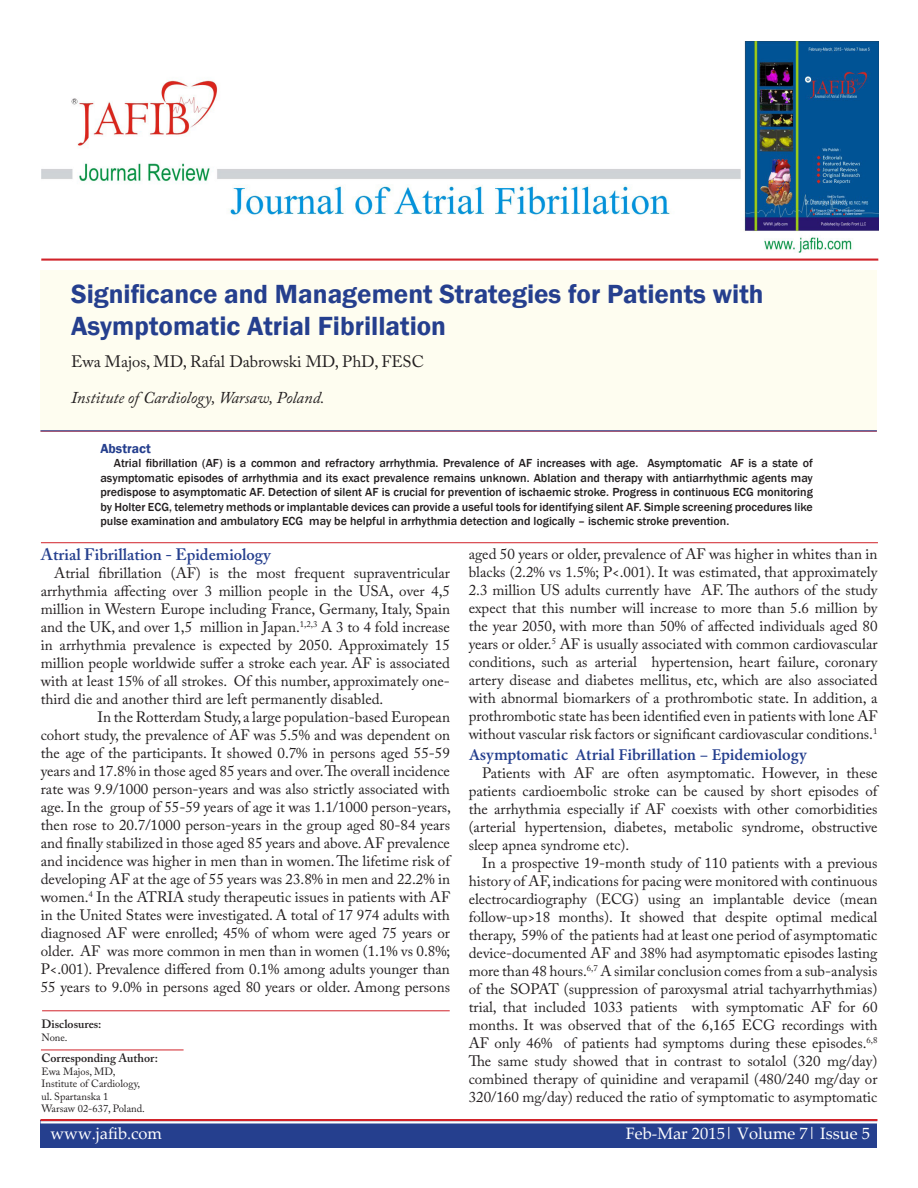
<style>
.page{position:relative;width:918px;height:1188px;background:#fff}
.page>*{position:absolute;margin:0;border:0;box-sizing:border-box;transform-origin:0 0}
._05_Article_Title{font:600 27px/32.4px "Franklin Gothic";color:#253f8e}
._10_Body_Text{font:600 16.5px "Minion Pro";color:#253f8e}
.white_header_for_blu{font:16.5px "Palatino Linotype";color:#fff}
._06_Author_block{font:16.5px "Adobe Caslon Pro";color:#231f20}
._07_Author_Affiliati{font:italic 16.5px "Adobe Caslon Pro";color:#231f20}
._11_Body_Header{font:600 16.5px "Adobe Caslon Pro";color:#253f8e}
._10_Body_Text-2{font:15px/18px "Adobe Caslon Pro";color:#231f20;text-align:justify}
._08_Abstract_Header{font:600 13.5px "Franklin Gothic";color:#253f8e}
._09_Abstract_Body{font:500 12px/14.4px "Franklin Gothic";color:#231f20;text-align:justify}
._13_small_text_for_h{font:600 12px "Adobe Caslon Pro";color:#231f20}
._14_Small_text_heade{font:600 12px "Adobe Caslon Pro";color:#231f20}
._13_small_text_for_h-2{font:10.5px "Adobe Caslon Pro";color:#231f20}
</style>
<div class="page">
<div style="left:40px;top:1120px;width:838px;height:28px;background:#253f8e"></div>
<hr style="left:40px;top:1119px;width:838px;height:2px;background:#d1232a">
<hr style="left:40px;top:1121px;width:838px;height:3px;background:#fff">
<div style="left:40px;top:270px;width:838px;height:160px;background:#fefdf0"></div>
<hr style="left:41px;top:542px;width:837px;height:1px;background:#d1232a">
<hr style="left:40px;top:431px;width:837px;height:1px;background:#253f8e">
<hr style="left:41px;top:259px;width:837px;height:2px;background:#d1232a">
<hr style="left:42px;top:1011px;width:408px;height:1px;background:#d1232a">
<hr style="left:41px;top:1050px;width:143px;height:1px;background:#d1232a">
<img style="left:42px;top:41px;width:836px;height:212px">
<p class="_05_Article_Title" style="left:71px;top:278px;width:694px">Significance and Management Strategies for Patients with<br>Asymptomatic Atrial Fibrillation</p>
<p class="_06_Author_block" style="left:71px;top:351px;width:354px">Ewa Majos, MD, Rafal Dabrowski MD, PhD, FESC</p>
<p class="_07_Author_Affiliati" style="left:71px;top:388px;width:255px">Institute of Cardiology, Warsaw, Poland.</p>
<p class="_08_Abstract_Header" style="left:100px;top:440px;width:52px">Abstract</p>
<p class="_09_Abstract_Body" style="left:100px;top:456px;width:714px;text-indent:14px">Atrial fibrillation (AF) is a common and refractory arrhythmia. Prevalence of AF increases with age. Asymptomatic AF is a state of asymptomatic episodes of arrhythmia and its exact prevalence remains unknown. Ablation and therapy with antiarrhythmic agents may predispose to asymptomatic AF. Detection of silent AF is crucial for prevention of ischaemic stroke. Progress in continuous ECG monitoring by Holter ECG, telemetry methods or implantable devices can provide a useful tools for identifying silent AF. Simple screening procedures like pulse examination and ambulatory ECG may be helpful in arrhythmia detection and logically – ischemic stroke prevention.</p>
<p class="_11_Body_Header" style="left:41px;top:545px;width:232px">Atrial Fibrillation - Epidemiology</p>
<p class="_10_Body_Text-2" style="left:41px;top:564px;width:411px;text-indent:14px">Atrial fibrillation (AF) is the most frequent supraventricular arrhythmia affecting over 3 million people in the USA, over 4,5 million in Western Europe including France, Germany, Italy, Spain and the UK, and over 1,5 million in Japan.<sup>1,2,3</sup> A 3 to 4 fold increase in arrhythmia prevalence is expected by 2050. Approximately 15 million people worldwide suffer a stroke each year. AF is associated with at least 15% of all strokes. Of this number, approximately one&shy;third die and another third are left permanently disabled.</p>
<p class="_10_Body_Text-2" style="left:41px;top:708px;width:412px;text-indent:57px">In the Rotterdam Study, a large population-based European cohort study, the prevalence of AF was 5.5% and was dependent on the age of the participants. It showed 0.7% in persons aged 55-59 years and 17.8% in those aged 85 years and over. The overall incidence rate was 9.9/1000 person-years and was also strictly associated with age. In the group of 55-59 years of age it was 1.1/1000 person-years, then rose to 20.7/1000 person-years in the group aged 80-84 years and finally stabilized in those aged 85 years and above. AF prevalence and incidence was higher in men than in women. The lifetime risk of developing AF at the age of 55 years was 23.8% in men and 22.2% in women.<sup>4</sup> In the ATRIA study therapeutic issues in patients with AF in the United States were investigated. A total of 17 974 adults with diagnosed AF were enrolled; 45% of whom were aged 75 years or older. AF was more common in men than in women (1.1% vs 0.8%; P&lt;.001). Prevalence differed from 0.1% among adults younger than 55 years to 9.0% in persons aged 80 years or older. Among persons</p>
<p class="_10_Body_Text-2" style="left:469px;top:545px;width:410px">aged 50 years or older, prevalence of AF was higher in whites than in blacks (2.2% vs 1.5%; P&lt;.001). It was estimated, that approximately 2.3 million US adults currently have AF. The authors of the study expect that this number will increase to more than 5.6 million by the year 2050, with more than 50% of affected individuals aged 80 years or older.<sup>5</sup> AF is usually associated with common cardiovascular conditions, such as arterial hypertension, heart failure, coronary artery disease and diabetes mellitus, etc, which are also associated with abnormal biomarkers of a prothrombotic state. In addition, a prothrombotic state has been identified even in patients with lone AF without vascular risk factors or significant cardiovascular conditions.<sup>1</sup></p>
<p class="_10_Body_Text" style="left:469px;top:743px;width:340px">Asymptomatic Atrial Fibrillation – Epidemiology</p>
<p class="_10_Body_Text-2" style="left:469px;top:764px;width:410px;text-indent:14px">Patients with AF are often asymptomatic. However, in these patients cardioembolic stroke can be caused by short episodes of the arrhythmia especially if AF coexists with other comorbidities (arterial hypertension, diabetes, metabolic syndrome, obstructive sleep apnea syndrome etc).</p>
<p class="_10_Body_Text-2" style="left:469px;top:854px;width:410px;text-indent:14px">In a prospective 19-month study of 110 patients with a previous history of AF, indications for pacing were monitored with continuous electrocardiography (ECG) using an implantable device (mean follow-up&gt;18 months). It showed that despite optimal medical therapy, 59% of the patients had at least one period of asymptomatic device-documented AF and 38% had asymptomatic episodes lasting more than 48 hours.<sup>6,7</sup> A similar conclusion comes from a sub-analysis of the SOPAT (suppression of paroxysmal atrial tachyarrhythmias) trial, that included 1033 patients with symptomatic AF for 60 months. It was observed that of the 6,165 ECG recordings with AF only 46% of patients had symptoms during these episodes.<sup>6,8<br></sup>The same study showed that in contrast to sotalol (320 mg/day) combined therapy of quinidine and verapamil (480/240 mg/day or 320/160 mg/day) reduced the ratio of symptomatic to asymptomatic</p>
<p class="_14_Small_text_heade" style="left:42px;top:1017px;width:62px">Disclosures:</p>
<p class="_13_small_text_for_h-2" style="left:42px;top:1031px;width:28px">None.</p>
<p class="_13_small_text_for_h" style="left:42px;top:1051px;width:118px">Corresponding Author:</p>
<p class="_13_small_text_for_h-2" style="left:42px;top:1065px;width:75px">Ewa Majos, MD,</p>
<p class="_13_small_text_for_h-2" style="left:42px;top:1077px;width:100px">Institute of Cardiology,</p>
<p class="_13_small_text_for_h-2" style="left:42px;top:1090px;width:68px">ul. Spartanska 1</p>
<p class="_13_small_text_for_h-2" style="left:42px;top:1103px;width:105px">Warsaw 02-637, Poland.</p>
<p class="white_header_for_blu" style="left:51px;top:1122px;width:113px">www.jafib.com</p>
<p class="white_header_for_blu" style="left:626px;top:1122px;width:246px">Feb-Mar 2015| Volume 7| Issue 5</p>
</div>
